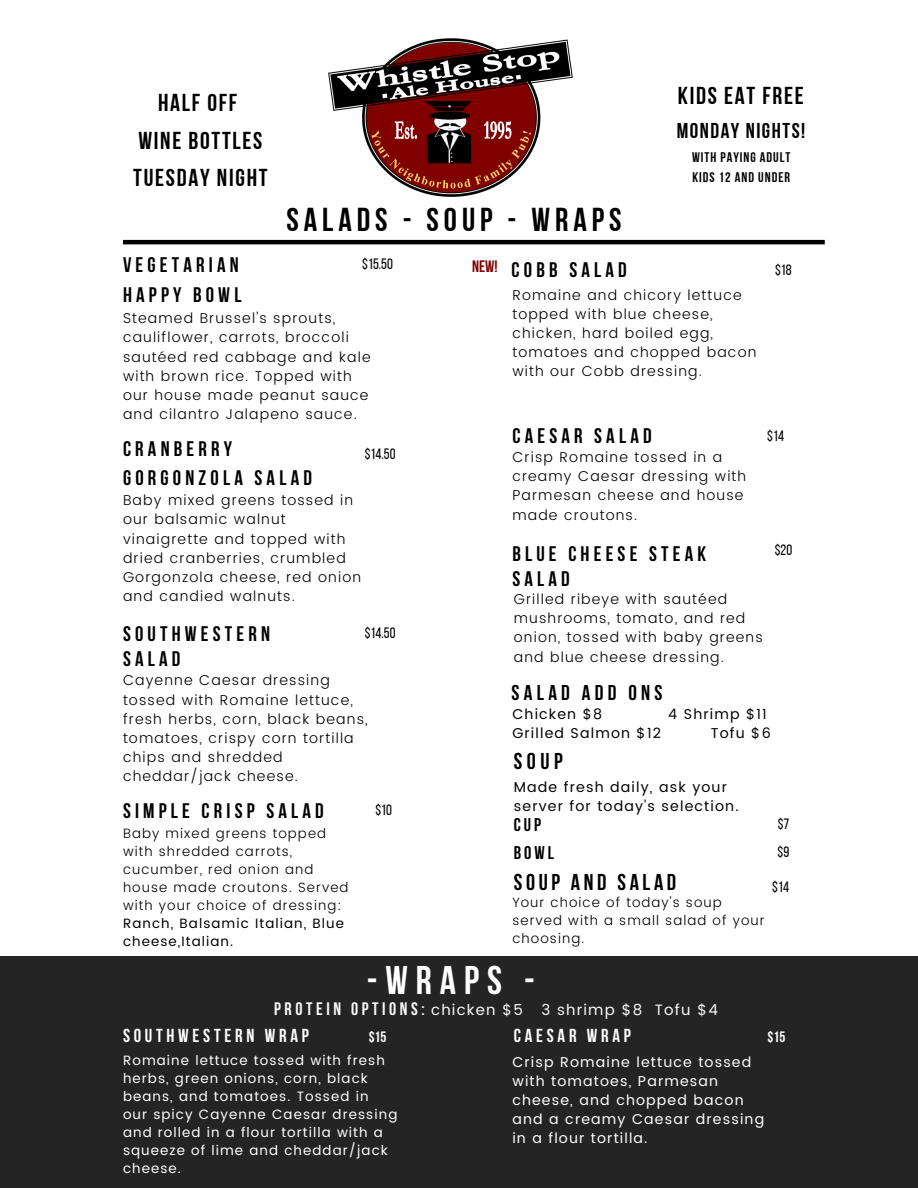
<style>
.page{position:relative;width:918px;height:1188px;background:#fff}
.page>*{position:absolute;margin:0;border:0;box-sizing:border-box;transform-origin:0 0}
.t1{font:700 39.9px "Bebas Neue";letter-spacing:.2em;color:#fff}
.t2{font:33px "Bebas Neue Cyrillic";letter-spacing:.15em;color:#000}
.t3{font:24.45px/37.2px "Bebas Neue Cyrillic";letter-spacing:.07em;color:#000;text-align:center}
.t4{font:700 22.8px "Bebas Neue";letter-spacing:.16em;color:#000}
.t5{font:21.45px "Bebas Neue Cyrillic";letter-spacing:.07em;color:#000}
.t6{font:700 21.3px "Bebas Neue";letter-spacing:.2em;color:#000}
.t7{font:700 21px/29.2px "Bebas Neue";letter-spacing:.2em;color:#000}
.t8{font:700 18.75px "Bebas Neue";letter-spacing:.2em;color:#fff}
.t9{font:700 18.3px "Bebas Neue";letter-spacing:.16em;color:#000}
.t10{font:700 18px "Bebas Neue";letter-spacing:.2em;color:#f9f9f9}
.t11{font:700 16.5px "Bebas Neue";color:#800201}
.t12{font:15px "Bebas Neue";color:#000}
.t13{font:15px "Poppins";letter-spacing:.08em;color:#f9f9f9}
.t14{font:700 15px "Bebas Neue";color:#fff}
.t15{font:300 14.25px/19.2px "Poppins";letter-spacing:.08em;color:#000}
.t16{font:14.25px/19.2px "Poppins";letter-spacing:.08em;color:#fff}
.t17{font:14.25px/19.2px "Poppins";letter-spacing:.08em;color:#030202}
.t18{font:14.25px "Poppins";letter-spacing:.08em;color:#000}
.t19{font:13.95px "Bebas Neue Cyrillic";letter-spacing:.07em;color:#000}
.t20{font:300 13.5px/18px "Poppins";letter-spacing:.08em;color:#000}
.t21{font:13.5px/18px "Poppins";letter-spacing:.08em;color:#fff}
.s1{font-weight:400}
</style>
<div class="page">
<hr style="left:123px;top:240px;width:702px;height:4px;background:#000">
<div style="left:0;top:956px;width:918px;height:232px;background:#242424"></div>
<img style="left:329px;top:38px;width:244px;height:159px">
<h6 class="t3" style="left:133px;top:87px;width:136px">HALF OFF<br>WINE BOTTLES<br>TUESDAY NIGHT</h6>
<p class="t2" style="left:286px;top:206px;width:337px">SALADS - SOUP - WRAPS</p>
<p class="t3" style="left:678px;top:79px;width:127px">KIDS EAT FREE</p>
<h2 class="t5" style="left:677px;top:122px;width:130px">MONDAY NIGHTS!</h2>
<h5 class="t19" style="left:692px;top:152px;width:100px">WITH PAYING ADULT</h5>
<p class="t19" style="left:692px;top:172px;width:99px">KIDS 12 AND UNDER</p>
<p class="t7" style="left:123px;top:253px;width:120px">VEGETARIAN<br>HAPPY BOWL</p>
<p class="t12" style="left:362px;top:258px;width:32px">$15.50</p>
<p class="t12" style="left:775px;top:264px;width:18px">$18</p>
<p class="t11" style="left:472px;top:259px;width:27px">NEW!</p>
<p class="t7" style="left:512px;top:257px;width:117px">COBB SALAD</p>
<p class="t15" style="left:512px;top:285px;width:246px">Romaine and chicory lettuce topped with blue cheese, chicken, hard boiled egg, tomatoes and chopped bacon with our Cobb dressing.</p>
<p class="t15" style="left:123px;top:309px;width:249px">Steamed Brussel's sprouts, cauliflower, carrots, broccoli sautéed red cabbage and kale with brown rice. Topped with our house made peanut sauce and cilantro Jalapeno sauce.</p>
<p class="t7" style="left:123px;top:436px;width:190px">CRANBERRY<br>GORGONZOLA SALAD</p>
<p class="t12" style="left:365px;top:447px;width:32px">$14.50</p>
<h5 class="t15" style="left:123px;top:491px;width:240px">Baby mixed greens tossed in our balsamic walnut vinaigrette and topped with dried cranberries, crumbled<br>Gorgonzola cheese, red onion and candied walnuts.</h5>
<h5 class="t7" style="left:123px;top:623px;width:149px;line-height:24.8px">SOUTHWESTERN<br>SALAD</h5>
<p class="t12" style="left:365px;top:627px;width:32px">$14.50</p>
<p class="t15" style="left:123px;top:671px;width:246px">Cayenne Caesar dressing tossed with Romaine lettuce, fresh herbs, corn, black beans, tomatoes, crispy corn tortilla chips and shredded cheddar/jack cheese.</p>
<p class="t7" style="left:123px;top:798px;width:202px">SIMPLE CRISP SALAD</p>
<p class="t20" style="left:123px;top:824px;width:227px">Baby mixed greens topped with shredded carrots, cucumber, red onion and house made croutons. Served with your choice of dressing:<br><span class="s1">Ranch, Balsamic Italian, Blue cheese,Italian.</span></p>
<h5 class="t12" style="left:375px;top:803px;width:18px">$10</h5>
<p class="t7" style="left:512px;top:424px;width:141px">CAESAR SALAD</p>
<h5 class="t15" style="left:512px;top:448px;width:235px">Crisp Romaine tossed in a creamy Caesar dressing with<br>Parmesan cheese and house made croutons.</h5>
<p class="t12" style="left:767px;top:430px;width:18px">$14</p>
<h6 class="t7" style="left:512px;top:544px;width:195px;line-height:24.8px">BLUE CHEESE STEAK<br>SALAD</h6>
<p class="t15" style="left:514px;top:590px;width:250px">Grilled ribeye with sautéed mushrooms, tomato, and red onion, tossed with baby greens and blue cheese dressing.</p>
<p class="t12" style="left:775px;top:544px;width:19px">$20</p>
<h6 class="t6" style="left:512px;top:684px;width:152px">SALAD ADD ONS</h6>
<p class="t18" style="left:512px;top:706px;width:91px">Chicken $8</p>
<p class="t18" style="left:668px;top:706px;width:100px">4 Shrimp $11</p>
<p class="t18" style="left:512px;top:725px;width:150px">Grilled Salmon $12</p>
<p class="t18" style="left:711px;top:725px;width:61px">Tofu $6</p>
<h4 class="t4" style="left:514px;top:752px;width:50px">SOUP</h4>
<h6 class="t17" style="left:514px;top:777px;width:226px">Made fresh daily, ask your server for today's selection.</h6>
<p class="t9" style="left:514px;top:818px;width:29px">CUP</p>
<p class="t12" style="left:778px;top:818px;width:13px">$7</p>
<h1 class="t9" style="left:514px;top:845px;width:42px">BOWL</h1>
<p class="t12" style="left:778px;top:846px;width:13px">$9</p>
<h4 class="t4" style="left:514px;top:873px;width:164px">SOUP AND SALAD</h4>
<p class="t12" style="left:772px;top:881px;width:18px">$14</p>
<h6 class="t20" style="left:512px;top:894px;width:254px">Your choice of today's soup served with a small salad of your choosing.</h6>
<p class="t1" style="left:367px;top:964px;width:170px">-WRAPS -</p>
<h5 class="t10" style="left:274px;top:1002px;width:152px">PROTEIN OPTIONS:</h5>
<p class="t13" style="left:431px;top:1001px;width:288px">chicken $5 3 shrimp $8 Tofu $4</p>
<h5 class="t8" style="left:123px;top:1028px;width:187px">SOUTHWESTERN WRAP</h5>
<p class="t21" style="left:123px;top:1051px;width:276px">Romaine lettuce tossed with fresh herbs, green onions, corn, black beans, and tomatoes. Tossed in<br>our spicy Cayenne Caesar dressing and rolled in a flour tortilla with a squeeze of lime and cheddar/jack cheese.</p>
<p class="t14" style="left:369px;top:1031px;width:19px">$15</p>
<p class="t8" style="left:514px;top:1028px;width:119px">CAESAR WRAP</p>
<p class="t14" style="left:768px;top:1031px;width:19px">$15</p>
<h5 class="t16" style="left:512px;top:1052px;width:253px">Crisp Romaine lettuce tossed with tomatoes, Parmesan cheese, and chopped bacon and a creamy Caesar dressing in a flour tortilla.</h5>
</div>
